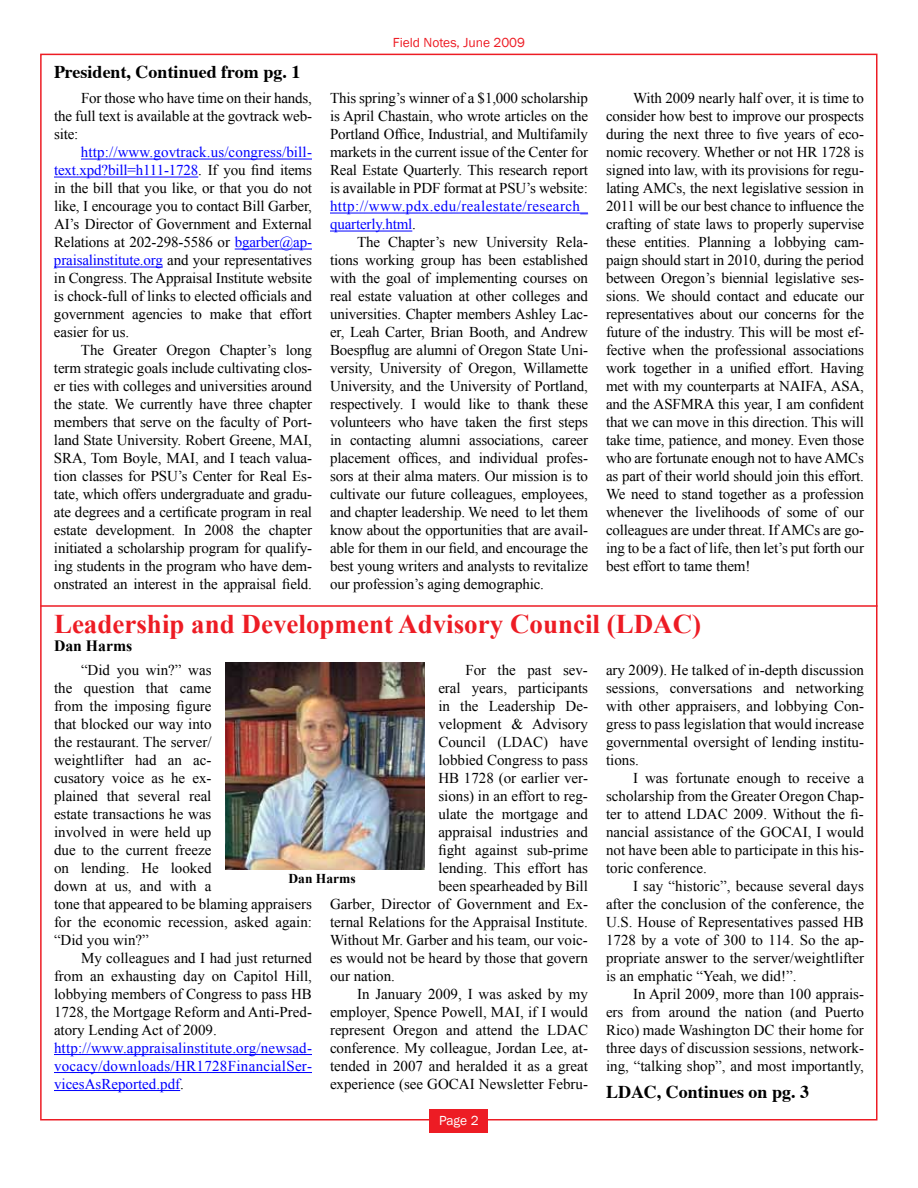
<style>
.page{position:relative;width:918px;height:1188px;background:#fff}
.page>*{position:absolute;margin:0;border:0;box-sizing:border-box;transform-origin:0 0}
.t1{font:700 27px "Times New Roman";color:#ed1c24}
.t2{font:700 18px "Times";color:#000}
.t3{font:700 15.75px "Times New Roman";color:#000}
.t4{font:15px/18px "Times New Roman";color:#000;text-align:justify}
.t5{font:15px/18px "Times New Roman";letter-spacing:.02em;color:#00f;text-align:justify}
.t6{font:13.5px "Franklin Gothic";color:#ed1c24}
.t7{font:700 13.5px "Times New Roman";color:#000}
.t8{font:13.5px "Franklin Gothic";color:#fff}
.s1{color:#00f}
.s2{color:#000}
</style>
<div class="page">
<div style="left:430px;top:1109px;width:58px;height:23px;background:#ed1c24"></div>
<hr style="left:54px;top:1054px;width:258px;height:1px;background:#00f">
<hr style="left:54px;top:1072px;width:258px;height:1px;background:#00f">
<hr style="left:54px;top:1090px;width:126px;height:1px;background:#00f">
<hr style="left:81px;top:159px;width:231px;height:1px;background:#00f">
<hr style="left:54px;top:177px;width:144px;height:1px;background:#00f">
<hr style="left:235px;top:249px;width:77px;height:1px;background:#00f">
<hr style="left:54px;top:267px;width:109px;height:1px;background:#00f">
<hr style="left:330px;top:213px;width:258px;height:1px;background:#00f">
<hr style="left:330px;top:231px;width:82px;height:1px;background:#00f">
<hr style="left:40px;top:605px;width:838px;height:2px;background:#ed1c24">
<img style="left:225px;top:662px;width:200px;height:207px">
<p class="t2" style="left:54px;top:55px;width:248px">President, Continued from pg. 1</p>
<p class="t4" style="left:54px;top:89px;width:260px;text-indent:27px">For those who have time on their hands, the full text is available at the govtrack web&shy;site:</p>
<p class="t4" style="left:54px;top:143px;width:260px;text-indent:27px"><span class="s1">http://www.govtrack.us/congress/bill&shy;text.xpd?bill=h111-1728</span>. If you find items in the bill that you like, or that you do not like, I encourage you to contact Bill Garber, AI’s Director of Government and External Relations at 202-298-5586 or <span class="s1">bgarber@ap&shy;praisalinstitute.org</span> and your representatives in Congress. The Appraisal Institute website is chock-full of links to elected officials and government agencies to make that effort easier for us.</p>
<p class="t4" style="left:54px;top:341px;width:260px;text-indent:27px">The Greater Oregon Chapter’s long term strategic goals include cultivating clos&shy;er ties with colleges and universities around the state. We currently have three chapter members that serve on the faculty of Port&shy;land State University. Robert Greene, MAI, SRA, Tom Boyle, MAI, and I teach valua&shy;tion classes for PSU’s Center for Real Es&shy;tate, which offers undergraduate and gradu&shy;ate degrees and a certificate program in real estate development. In 2008 the chapter initiated a scholarship program for qualify&shy;ing students in the program who have dem&shy;onstrated an interest in the appraisal field.</p>
<p class="t6" style="left:393px;top:34px;width:134px">Field Notes, June 2009</p>
<p class="t4" style="left:330px;top:89px;width:260px">This spring’s winner of a $1,000 scholarship is April Chastain, who wrote articles on the Portland Office, Industrial, and Multifamily markets in the current issue of the Center for Real Estate Quarterly. This research report is available in PDF format at PSU’s website:</p>
<p class="t5" style="left:330px;top:197px;width:260px">http://www.pdx.edu/realestate/research_ quarterly.html<span class="s2">.</span></p>
<p class="t4" style="left:330px;top:233px;width:260px;text-indent:27px">The Chapter’s new University Rela&shy;tions working group has been established with the goal of implementing courses on real estate valuation at other colleges and universities. Chapter members Ashley Lac&shy;er, Leah Carter, Brian Booth, and Andrew Boespflug are alumni of Oregon State Uni&shy;versity, University of Oregon, Willamette University, and the University of Portland, respectively. I would like to thank these volunteers who have taken the first steps in contacting alumni associations, career placement offices, and individual profes&shy;sors at their alma maters. Our mission is to cultivate our future colleagues, employees, and chapter leadership. We need to let them know about the opportunities that are avail&shy;able for them in our field, and encourage the best young writers and analysts to revitalize our profession’s aging demographic.</p>
<p class="t4" style="left:606px;top:89px;width:260px;text-indent:27px">With 2009 nearly half over, it is time to consider how best to improve our prospects during the next three to five years of eco&shy;nomic recovery. Whether or not HR 1728 is signed into law, with its provisions for regu&shy;lating AMCs, the next legislative session in 2011 will be our best chance to influence the crafting of state laws to properly supervise these entities. Planning a lobbying cam&shy;paign should start in 2010, during the period between Oregon’s biennial legislative ses&shy;sions. We should contact and educate our representatives about our concerns for the future of the industry. This will be most ef&shy;fective when the professional associations work together in a unified effort. Having met with my counterparts at NAIFA, ASA, and the ASFMRA this year, I am confident that we can move in this direction. This will take time, patience, and money. Even those who are fortunate enough not to have AMCs as part of their world should join this effort.<br>We need to stand together as a profession whenever the livelihoods of some of our colleagues are under threat. If AMCs are go&shy;ing to be a fact of life, then let’s put forth our best effort to tame them!</p>
<h1 class="t1" style="left:54px;top:608px;width:649px">Leadership and Development Advisory Council (LDAC)</h1>
<p class="t3" style="left:54px;top:637px;width:80px">Dan Harms</p>
<p class="t4" style="left:54px;top:661px;width:260px;text-align:left;text-indent:27px">“Did you win?” was<br>the question that came<br>from the imposing figure<br>that blocked our way into<br>the restaurant. The server/<br>weightlifter had an ac-<br>cusatory voice as he ex-<br>plained that several real<br>estate transactions he was<br>involved in were held up<br>due to the current freeze<br>on lending. He looked<br>down at us, and with a<br>tone that appeared to be blaming appraisers for the economic recession, asked again: “Did you win?”</p>
<p class="t4" style="left:54px;top:949px;width:260px;text-indent:27px">My colleagues and I had just returned from an exhausting day on Capitol Hill, lobbying members of Congress to pass HB 1728, the Mortgage Reform and Anti-Pred&shy;atory Lending Act of 2009.</p>
<p class="t5" style="left:54px;top:1039px;width:259px">http://www.appraisalinstitute.org/newsad&shy;vocacy/downloads/HR1728FinancialSer&shy;vicesAsReported.pdf<span class="s2">.</span></p>
<p class="t4" style="left:465px;top:661px;width:124px">For the past sev-</p>
<p class="t4" style="left:438px;top:679px;width:151px">eral years, participants</p>
<p class="t4" style="left:438px;top:697px;width:151px">in the Leadership De-</p>
<p class="t4" style="left:438px;top:715px;width:151px">velopment &amp; Advisory</p>
<p class="t4" style="left:438px;top:733px;width:151px">Council (LDAC) have</p>
<p class="t4" style="left:438px;top:751px;width:151px">lobbied Congress to pass</p>
<p class="t4" style="left:438px;top:769px;width:151px">HB 1728 (or earlier ver-</p>
<p class="t4" style="left:438px;top:787px;width:151px">sions) in an effort to reg-</p>
<p class="t4" style="left:438px;top:805px;width:151px">ulate the mortgage and</p>
<p class="t4" style="left:438px;top:823px;width:151px">appraisal industries and</p>
<p class="t4" style="left:438px;top:841px;width:151px">fight against sub-prime</p>
<p class="t4" style="left:438px;top:859px;width:151px">lending. This effort has</p>
<p class="t4" style="left:438px;top:877px;width:151px">been spearheaded by Bill</p>
<p class="t4" style="left:330px;top:895px;width:259px">Garber, Director of Government and Ex-</p>
<p class="t4" style="left:330px;top:913px;width:260px">ternal Relations for the Appraisal Institute.</p>
<p class="t4" style="left:330px;top:931px;width:259px">Without Mr. Garber and his team, our voic-</p>
<p class="t4" style="left:330px;top:949px;width:259px">es would not be heard by those that govern</p>
<p class="t4" style="left:330px;top:967px;width:66px">our nation.</p>
<p class="t4" style="left:357px;top:985px;width:233px">In January 2009, I was asked by my</p>
<p class="t4" style="left:330px;top:1003px;width:259px">employer, Spence Powell, MAI, if I would</p>
<p class="t4" style="left:330px;top:1021px;width:260px">represent Oregon and attend the LDAC</p>
<p class="t4" style="left:330px;top:1039px;width:259px">conference. My colleague, Jordan Lee, at-</p>
<p class="t4" style="left:330px;top:1057px;width:260px">tended in 2007 and heralded it as a great</p>
<p class="t4" style="left:330px;top:1075px;width:259px">experience (see GOCAI Newsletter Febru-</p>
<p class="t7" style="left:289px;top:871px;width:69px">Dan Harms</p>
<p class="t8" style="left:439px;top:1112px;width:41px">Page 2</p>
<p class="t4" style="left:606px;top:661px;width:260px">ary 2009). He talked of in-depth discussion sessions, conversations and networking with other appraisers, and lobbying Con&shy;gress to pass legislation that would increase governmental oversight of lending institu&shy;tions.</p>
<p class="t4" style="left:606px;top:769px;width:260px;text-indent:27px">I was fortunate enough to receive a scholarship from the Greater Oregon Chap&shy;ter to attend LDAC 2009. Without the fi&shy;nancial assistance of the GOCAI, I would not have been able to participate in this his&shy;toric conference.</p>
<p class="t4" style="left:606px;top:877px;width:260px;text-indent:27px">I say “historic”, because several days after the conclusion of the conference, the U.S. House of Representatives passed HB 1728 by a vote of 300 to 114. So the ap&shy;propriate answer to the server/weightlifter is an emphatic “Yeah, we did!”.</p>
<p class="t4" style="left:606px;top:985px;width:260px;text-indent:27px">In April 2009, more than 100 apprais&shy;ers from around the nation (and Puerto Rico) made Washington DC their home for three days of discussion sessions, network&shy;ing, “talking shop”, and most importantly,</p>
<p class="t2" style="left:606px;top:1075px;width:205px">LDAC, Continues on pg. 3</p>
</div>
